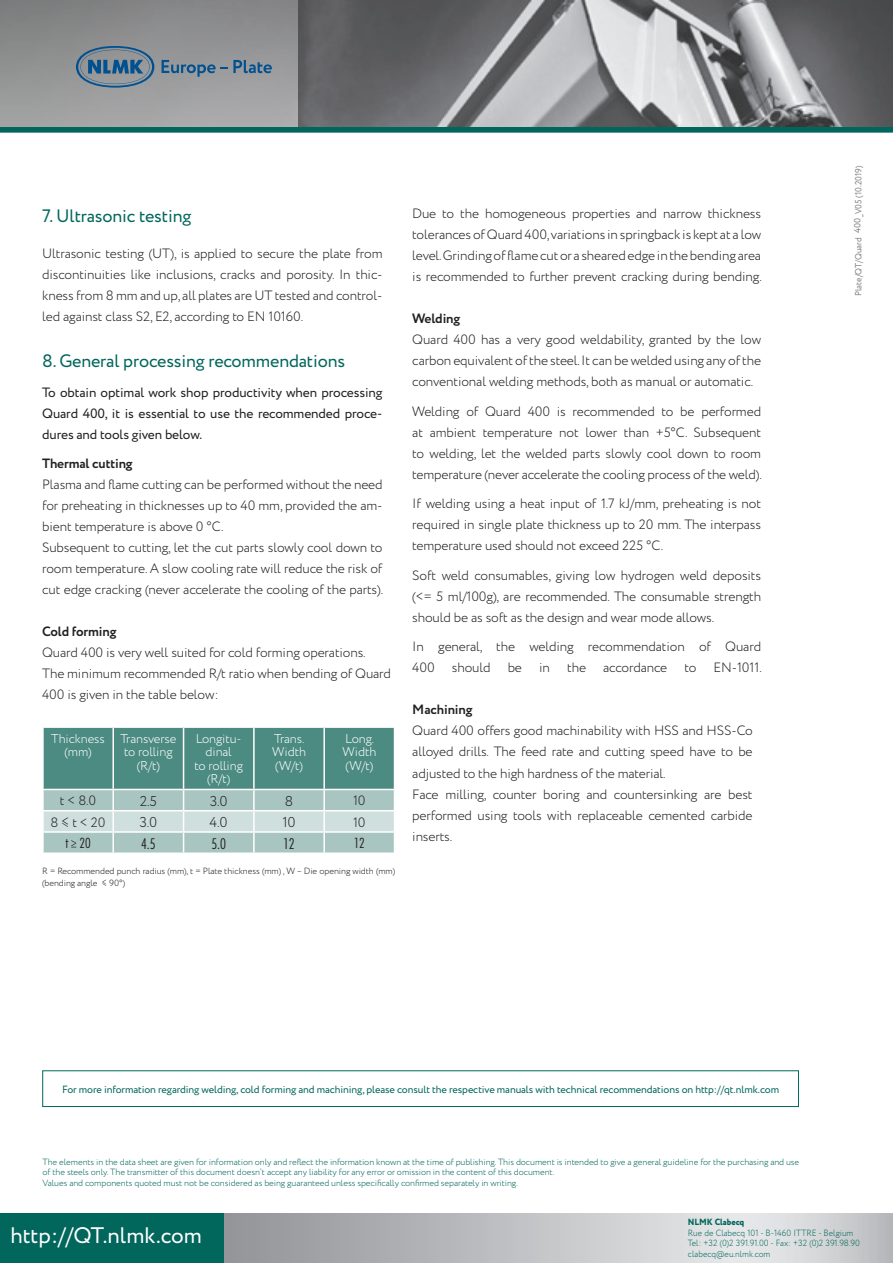
<style>
.page{position:relative;width:893px;height:1263px;background:#fff}
.page>*{position:absolute;margin:0;border:0;box-sizing:border-box;transform-origin:0 0}
.t1{font:22.5px "Circe";color:#fff}
.t2{font:18px "Circe";letter-spacing:-.01em;color:#01675c}
.t3{font:300 14.25px "Circe";color:#231f20}
.t4{font:300 condensed 14.25px "Futura Std";color:#231f20}
.t5{font:300 13.5px/21px "Circe";letter-spacing:-.01em;color:#231f20;text-align:justify}
.t6{font:13.5px/21px "Circe";letter-spacing:-.01em;color:#231f20;text-align:justify}
.t7{font:700 13.5px "Circe";letter-spacing:-.01em;color:#231f20}
.t8{font:300 condensed 13.5px "Futura Std";color:#231f20}
.t9{font:300 12.75px/13.5px "Circe";letter-spacing:-.01em;color:#fff;text-align:center}
.t10{font:10.5px "Circe";letter-spacing:-.01em;color:#01675c}
.t11{font:300 9px/10.5px "Circe";letter-spacing:-.01em;color:#01675c}
.t12{font:300 9px/10.8px "Circe";letter-spacing:-.01em;color:#01675c;scale:.94 1}
.t13{font:300 9px/12px "Circe";letter-spacing:-.01em;color:#231f20}
.t14{font:9px "Circe";color:#808285;scale:.94 1}
.t15{font:9px "Circe";color:#808285}
.t16{font:800 9px "Circe";color:#01675c;scale:.94 1}
.s1{color:#fff}
</style>
<div class="page">
<div style="left:43px;top:1070px;width:756px;height:37px;border:1px solid #01675c"></div>
<svg style="left:223px;top:1213px;width:670px;height:50px;background:#c0c1c4"></svg>
<div style="left:0;top:1213px;width:223px;height:50px;background:#01675c"></div>
<div style="left:0;top:127px;width:893px;height:6px;background:#01675c"></div>
<img style="left:298px;top:0;width:595px;height:127px">
<svg style="left:43px;top:727px;width:352px;height:125px;background:#87b0ab"></svg>
<div style="left:0;top:0;width:298px;height:127px;background:linear-gradient(to bottom,#818183,#a9a9aa)"></div>
<svg style="left:162px;top:60px;width:110px;height:17px;background:#718698"></svg>
<svg style="left:76px;top:46px;width:78px;height:42px;background:#6c8395"></svg>
<h2 class="t2" style="left:42px;top:204px;width:151px">7. Ultrasonic testing</h2>
<p class="t5" style="left:42px;top:243px;width:342px">Ultrasonic testing (UT), is applied to secure the plate from discontinuities like inclusions, cracks and porosity. In thic&shy;kness from 8 mm and up, all plates are UT tested and control&shy;led against class S2, E2, according to EN 10160.</p>
<h2 class="t2" style="left:42px;top:349px;width:305px">8. General processing recommendations</h2>
<p class="t6" style="left:42px;top:382px;width:342px">To obtain optimal work shop productivity when processing Quard 400, it is essential to use the recommended proce&shy;dures and tools given below.</p>
<p class="t7" style="left:42px;top:455px;width:92px">Thermal cutting</p>
<p class="t5" style="left:42px;top:475px;width:343px;text-align:left">Plasma and flame cutting can be performed without the need for preheating in thicknesses up to 40 mm, provided the am&shy;bient temperature is above 0 °C.<br>Subsequent to cutting, let the cut parts slowly cool down to room temperature. A slow cooling rate will reduce the risk of cut edge cracking (never accelerate the cooling of the parts).</p>
<p class="t7" style="left:42px;top:623px;width:76px">Cold forming</p>
<p class="t5" style="left:42px;top:643px;width:350px;text-align:left">Quard 400 is very well suited for cold forming operations.<br>The minimum recommended R/t ratio when bending of Quard<br>400 is given in the table below:</p>
<p class="t9" style="left:51px;top:732px;width:55px">Thickness (mm)</p>
<p class="t9" style="left:120px;top:732px;width:57px">Transverse to rolling (R/t)</p>
<p class="t9" style="left:194px;top:732px;width:50px">Longitu&shy;dinal<br>to rolling (R/t)</p>
<p class="t9" style="left:272px;top:732px;width:35px;text-align:left">Trans.<br>Width (W/t)</p>
<p class="t9" style="left:342px;top:732px;width:35px;text-align:left">Long.<br>Width (W/t)</p>
<p class="t5" style="left:60px;top:790px;width:38px">t &lt; 8.0</p>
<p class="t3" style="left:140px;top:791px;width:19px">2.5</p>
<p class="t3" style="left:210px;top:791px;width:20px">3.0</p>
<p class="t3" style="left:285px;top:791px;width:10px">8</p>
<p class="t5" style="left:353px;top:790px;width:14px">10</p>
<p class="t5" style="left:51px;top:812px;width:56px">8 ≤ t &lt; 20</p>
<p class="t3" style="left:139px;top:813px;width:20px">3.0</p>
<p class="t3" style="left:210px;top:813px;width:20px">4.0</p>
<p class="t3" style="left:282px;top:813px;width:15px">10</p>
<p class="t5" style="left:353px;top:812px;width:14px">10</p>
<p class="t8" style="left:66px;top:835px;width:27px">t ≥ 20</p>
<p class="t4" style="left:141px;top:835px;width:16px">4.5</p>
<p class="t4" style="left:211px;top:835px;width:16px">5.0</p>
<p class="t4" style="left:283px;top:835px;width:13px">12</p>
<p class="t8" style="left:354px;top:835px;width:13px">12</p>
<p class="t13" style="left:42px;top:865px;width:355px">R = Recommended punch radius (mm), t = Plate thickness (mm) , W – Die opening width (mm) (bending angle ≤ 90°)</p>
<p class="t5" style="left:412px;top:204px;width:351px">Due to the homogeneous properties and narrow thickness tolerances of Quard 400, variations in springback is kept at a low level. Grinding of flame cut or a sheared edge in the bending area is recommended to further prevent cracking during bending.</p>
<p class="t7" style="left:412px;top:310px;width:49px">Welding</p>
<p class="t5" style="left:412px;top:330px;width:350px">Quard 400 has a very good weldability, granted by the low carbon equivalent of the steel. It can be welded using any of the conventional welding methods, both as manual or automatic.</p>
<p class="t5" style="left:412px;top:401px;width:351px">Welding of Quard 400 is recommended to be performed at ambient temperature not lower than +5°C. Subsequent to welding, let the welded parts slowly cool down to room temperature (never accelerate the cooling process of the weld).</p>
<p class="t5" style="left:412px;top:494px;width:350px">If welding using a heat input of 1.7 kJ/mm, preheating is not required in single plate thickness up to 20 mm. The interpass temperature used should not exceed 225 °C.</p>
<p class="t5" style="left:412px;top:565px;width:350px">Soft weld consumables, giving low hydrogen weld deposits (&lt;= 5 ml/100g), are recommended. The consumable strength should be as soft as the design and wear mode allows.</p>
<p class="t5" style="left:412px;top:637px;width:350px">In general, the welding recommendation of Quard<br>400</p>
<p class="t5" style="left:452px;top:658px;width:40px">should</p>
<p class="t5" style="left:508px;top:658px;width:16px">be</p>
<p class="t5" style="left:539px;top:658px;width:12px">in</p>
<p class="t5" style="left:567px;top:658px;width:20px">the</p>
<p class="t5" style="left:603px;top:658px;width:66px">accordance</p>
<p class="t5" style="left:684px;top:658px;width:13px">to</p>
<p class="t5" style="left:714px;top:658px;width:50px">EN-1011.</p>
<p class="t7" style="left:412px;top:701px;width:62px">Machining</p>
<p class="t5" style="left:412px;top:721px;width:342px;text-align:left">Quard 400 offers good machinability with HSS and HSS-Co alloyed drills. The feed rate and cutting speed have to be adjusted to the high hardness of the material.<br>Face milling, counter boring and countersinking are best performed using tools with replaceable cemented carbide inserts.</p>
<p class="t15" style="left:852px;top:233px;width:69px;rotate:-90deg">400_V05 (10.2019)</p>
<p class="t14" style="left:852px;top:296px;width:73px;rotate:-90deg">Plate/QT/Quard <span class="s1">11</span></p>
<p class="t10" style="left:62px;top:1082px;width:718px">For more information regarding welding, cold forming and machining, please consult the respective manuals with technical recommendations on http://qt.nlmk.com</p>
<p class="t11" style="left:43px;top:1156px;width:758px">The elements in the data sheet are given for information only and reflect the information known at the time of publishing. This document is intended to give a general guideline for the purchasing and use of the steels only. The transmitter of this document doesn’t accept any liability for any error or omission in the content of this document.<br>Values and components quoted must not be considered as being guaranteed unless specifically confirmed separately in writing.</p>
<h1 class="t1" style="left:11px;top:1220px;width:193px">http://QT.nlmk.com</h1>
<p class="t16" style="left:688px;top:1215px;width:62px">NLMK Clabecq</p>
<p class="t12" style="left:688px;top:1227px;width:185px">Rue de Clabecq 101 - B-1460 ITTRE - Belgium<br>Tel: +32 (0)2 391.91.00 - Fax: +32 (0)2 391.98.90 clabecq@eu.nlmk.com</p>
</div>
